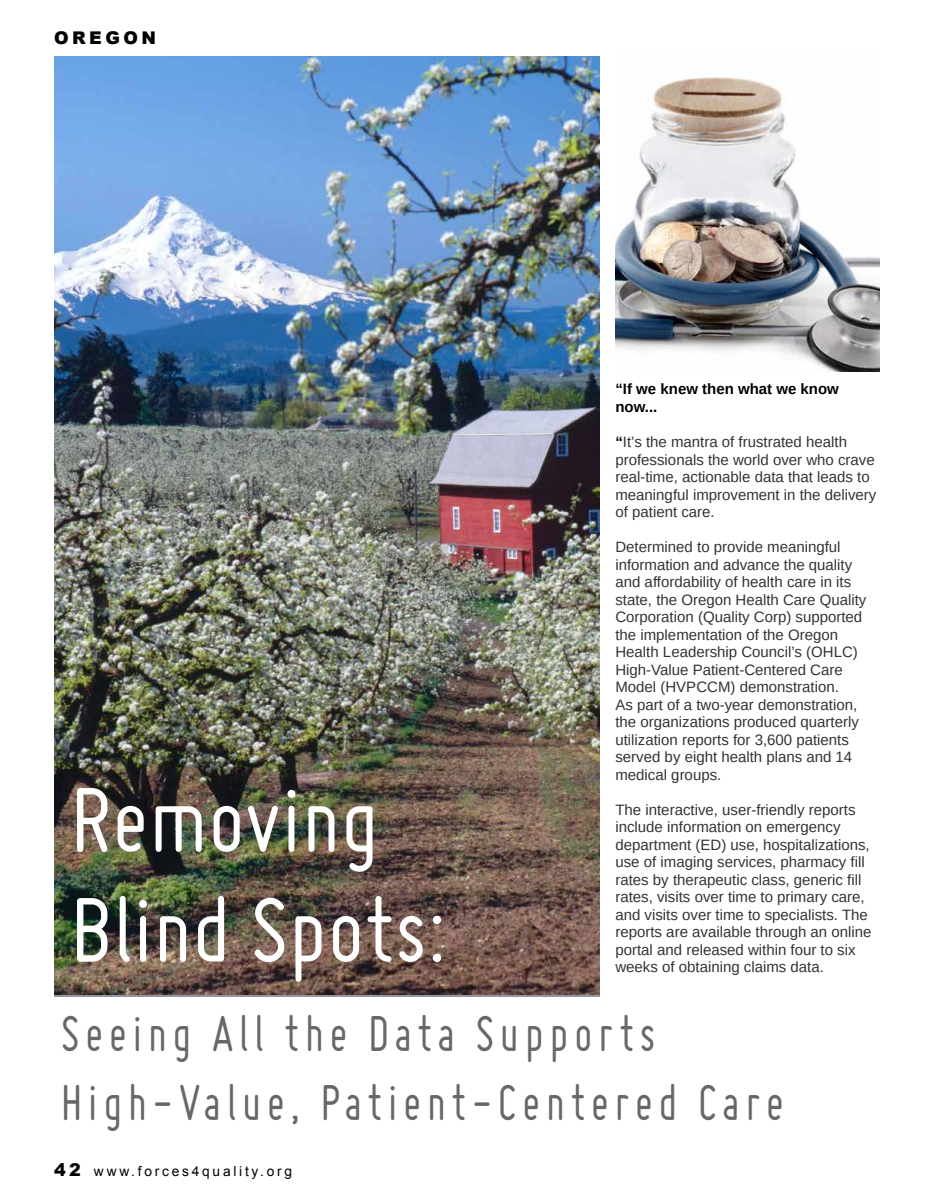
<style>
.page{position:relative;width:934px;height:1204px;background:#fff}
.page>*{position:absolute;margin:0;border:0;box-sizing:border-box;transform-origin:0 0}
.t1{font:100px/110px "Miso";color:#fff}
.t2{font:55px/68.8px "Miso";letter-spacing:.11em;color:#666767;scale:.9 1}
.t3{font:900 17.5px "Arial";letter-spacing:.2em;color:#000}
.t4{font:15px/17.5px "Arimo";color:#343333}
.t5{font:700 15px/18px "Arimo";color:#000}
.t6{font:13.75px "Arial";letter-spacing:.2em;color:#000}
.s1{font-weight:700;color:#000}
.s2{font-weight:900;font-size:17.5px}
</style>
<div class="page">
<img style="left:615px;top:77px;width:265px;height:294px">
<img style="left:54px;top:56px;width:545px;height:938px">
<p class="t3" style="left:54px;top:25px;width:104px">OREGON</p>
<h1 class="t1" style="left:70px;top:763px;width:378px">Removing<br>Blind Spots:</h1>
<p class="t5" style="left:615px;top:379px;width:225px">“If we knew then what we know now...</p>
<p class="t4" style="left:615px;top:433px;width:262px"><span class="s1">“</span>It’s the mantra of frustrated health professionals the world over who crave real-time, actionable data that leads to meaningful improvement in the delivery of patient care.</p>
<p class="t4" style="left:615px;top:538px;width:252px">Determined to provide meaningful information and advance the quality and affordability of health care in its state, the Oregon Health Care Quality Corporation (Quality Corp) supported the implementation of the Oregon Health Leadership Council’s (OHLC)<br>High-Value Patient-Centered Care Model (HVPCCM) demonstration.<br>As part of a two-year demonstration, the organizations produced quarterly utilization reports for 3,600 patients served by eight health plans and 14 medical groups.</p>
<p class="t4" style="left:615px;top:801px;width:257px">The interactive, user-friendly reports include information on emergency department (ED) use, hospitalizations, use of imaging services, pharmacy fill rates by therapeutic class, generic fill rates, visits over time to primary care, and visits over time to specialists. The reports are available through an online portal and released within four to six weeks of obtaining claims data.</p>
<h2 class="t2" style="left:61px;top:998px;width:805px">Seeing All the Data Supports<br>High-Value, Patient-Centered Care</h2>
<p class="t6" style="left:54px;top:1162px;width:240px"><span class="s2">42</span> www.forces4quality.org</p>
</div>
